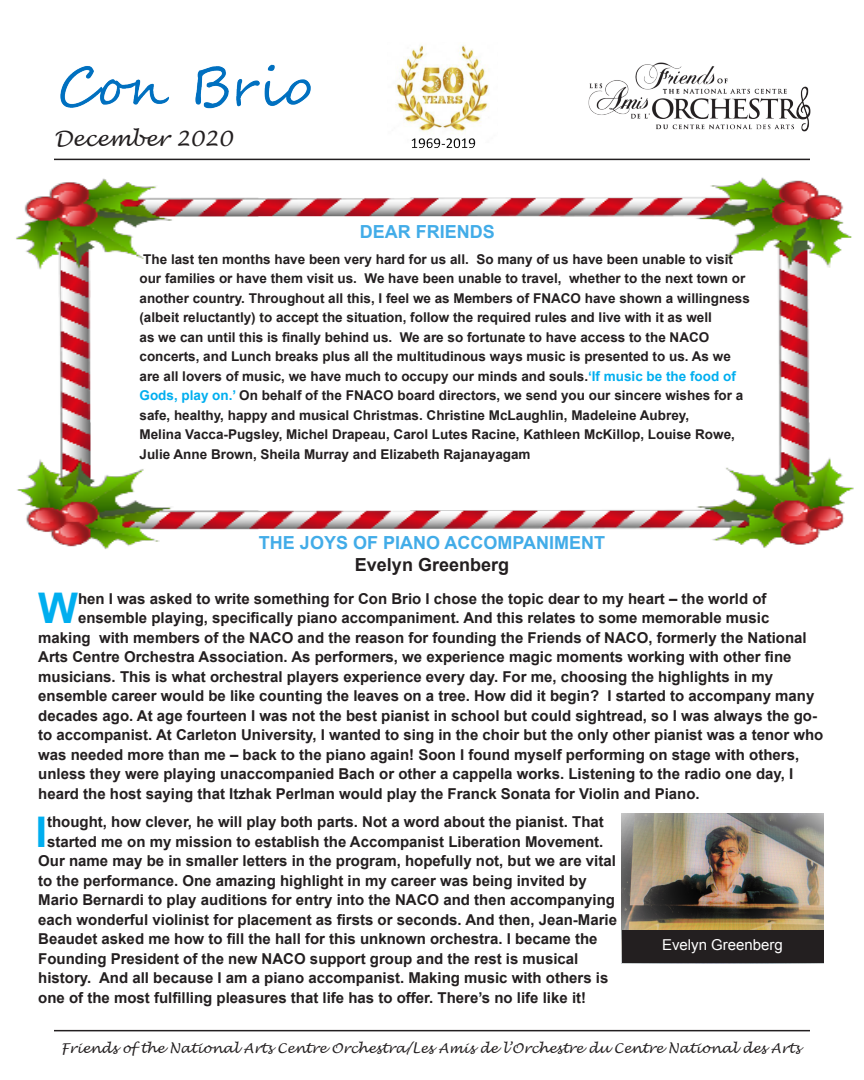
<style>
.page{position:relative;width:864px;height:1080px;background:#fff}
.page>*{position:absolute;margin:0;border:0;box-sizing:border-box;transform-origin:0 0}
.t1{font:700 42.3px "Arial";color:#00aeef}
.t2{font:italic 21px "Lucida Handwriting";color:#231f20}
.t3{font:700 18px "Arial";color:#42ace8}
.t4{font:700 18px "Arial";color:#231f20}
.t5{font:700 15px "Arial";color:#231f20}
.t6{font:15px "Arial";color:#fff}
.t7{font:700 13.5px/19.5px "Arial";color:#231f20}
.t8{font:italic 13.5px "Lucida Handwriting";color:#231f20}
.s1{color:#00aeef}
</style>
<div class="page">
<img style="left:16px;top:177px;width:838px;height:372px">
<hr style="left:54px;top:1030px;width:756px;height:1px;background:#231f20">
<hr style="left:54px;top:159px;width:756px;height:1px;background:#231f20">
<img style="left:60px;top:45px;width:751px;height:103px">
<img style="left:621px;top:813px;width:203px;height:150px">
<div style="left:622px;top:930px;width:201px;height:32px;background:#231f20"></div>
<p class="t2" style="left:54px;top:126px;width:180px">December 2020</p>
<p class="t3" style="left:360px;top:220px;width:136px">DEAR FRIENDS</p>
<p class="t7" style="left:140px;top:250px;width:612px">The last ten months have been very hard for us all. So many of us have been unable to visit our families or have them visit us. We have been unable to travel, whether to the next town or another country. Throughout all this, I feel we as Members of FNACO have shown a willingness (albeit reluctantly) to accept the situation, follow the required rules and live with it as well<br>as we can until this is finally behind us. We are so fortunate to have access to the NACO concerts, and Lunch breaks plus all the multitudinous ways music is presented to us. As we are all lovers of music, we have much to occupy our minds and souls.<span class="s1">‘If music be the food of Gods, play on.’</span> On behalf of the FNACO board directors, we send you our sincere wishes for a safe, healthy, happy and musical Christmas. Christine McLaughlin, Madeleine Aubrey,</p>
<p class="t7" style="left:140px;top:425px;width:597px">Melina Vacca-Pugsley, Michel Drapeau, Carol Lutes Racine, Kathleen McKillop, Louise Rowe,<br>Julie Anne Brown, Sheila Murray and Elizabeth Rajanayagam</p>
<p class="t3" style="left:259px;top:531px;width:348px">THE JOYS OF PIANO ACCOMPANIMENT</p>
<p class="t4" style="left:355px;top:553px;width:156px">Evelyn Greenberg</p>
<p class="t1" style="left:38px;top:580px;width:41px">W</p>
<p class="t5" style="left:78px;top:589px;width:690px">hen I was asked to write something for Con Brio I chose the topic dear to my heart – the world of</p>
<p class="t5" style="left:78px;top:608px;width:693px">ensemble playing, specifically piano accompaniment. And this relates to some memorable music</p>
<p class="t5" style="left:38px;top:628px;width:770px">making with members of the NACO and the reason for founding the Friends of NACO, formerly the National</p>
<p class="t5" style="left:38px;top:647px;width:755px">Arts Centre Orchestra Association. As performers, we experience magic moments working with other fine</p>
<p class="t5" style="left:38px;top:667px;width:736px">musicians. This is what orchestral players experience every day. For me, choosing the highlights in my</p>
<p class="t5" style="left:38px;top:686px;width:778px">ensemble career would be like counting the leaves on a tree. How did it begin? I started to accompany many</p>
<p class="t5" style="left:38px;top:706px;width:780px">decades ago. At age fourteen I was not the best pianist in school but could sightread, so I was always the go-</p>
<p class="t5" style="left:38px;top:725px;width:787px">to accompanist. At Carleton University, I wanted to sing in the choir but the only other pianist was a tenor who</p>
<p class="t5" style="left:38px;top:745px;width:763px">was needed more than me – back to the piano again! Soon I found myself performing on stage with others,</p>
<p class="t5" style="left:38px;top:764px;width:756px">unless they were playing unaccompanied Bach or other a cappella works. Listening to the radio one day, I</p>
<p class="t5" style="left:38px;top:784px;width:663px">heard the host saying that Itzhak Perlman would play the Franck Sonata for Violin and Piano.</p>
<p class="t1" style="left:35px;top:804px;width:13px">I</p>
<p class="t5" style="left:47px;top:812px;width:558px">thought, how clever, he will play both parts. Not a word about the pianist. That</p>
<p class="t5" style="left:47px;top:832px;width:558px">started me on my mission to establish the Accompanist Liberation Movement.</p>
<p class="t5" style="left:38px;top:851px;width:579px">Our name may be in smaller letters in the program, hopefully not, but we are vital</p>
<p class="t5" style="left:38px;top:871px;width:550px">to the performance. One amazing highlight in my career was being invited by</p>
<p class="t5" style="left:38px;top:890px;width:578px">Mario Bernardi to play auditions for entry into the NACO and then accompanying</p>
<p class="t5" style="left:38px;top:910px;width:580px">each wonderful violinist for placement as firsts or seconds. And then, Jean-Marie</p>
<p class="t5" style="left:38px;top:929px;width:561px">Beaudet asked me how to fill the hall for this unknown orchestra. I became the</p>
<p class="t5" style="left:38px;top:949px;width:542px">Founding President of the new NACO support group and the rest is musical</p>
<p class="t5" style="left:38px;top:968px;width:572px">history. And all because I am a piano accompanist. Making music with others is</p>
<p class="t5" style="left:38px;top:988px;width:549px">one of the most fulfilling pleasures that life has to offer. There’s no life like it!</p>
<p class="t6" style="left:662px;top:935px;width:122px">Evelyn Greenberg</p>
<p class="t8" style="left:61px;top:1040px;width:741px">Friends of the National Arts Centre Orchestra/Les Amis de l’Orchestre du Centre National des Arts</p>
</div>
